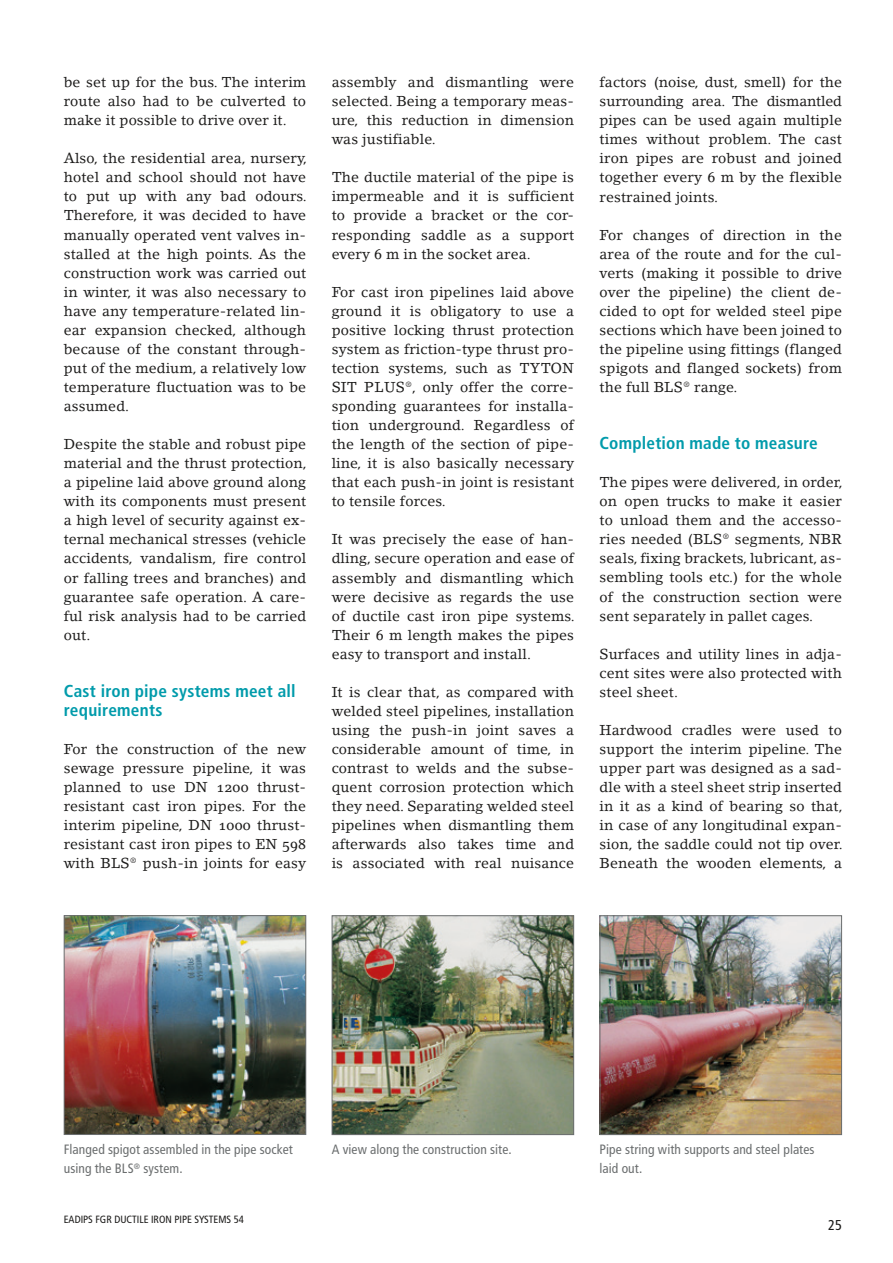
<style>
.page{position:relative;width:893px;height:1263px;background:#fff}
.page>*{position:absolute;margin:0;border:0;box-sizing:border-box;transform-origin:0 0}
.t1{font:700 condensed 17.25px/19px "Frutiger";letter-spacing:.01em;color:#009bab}
.t2{font:14.25px/19px "Lino Letter Roman Os F";letter-spacing:.01em;color:#1b1a19;text-align:justify}
.t3{font:condensed 14.25px "Frutiger";color:#1b1a19}
.t4{font:condensed 13.5px/19px "Frutiger";letter-spacing:.01em;color:#6b6e6f}
.t5{font:condensed 10.5px "Frutiger";color:#1b1a19}
</style>
<div class="page">
<img style="left:66px;top:917px;width:238px;height:216px">
<div style="left:64px;top:915px;width:242px;height:220px;border:1px solid #6b6e6f"></div>
<img style="left:334px;top:917px;width:238px;height:216px">
<div style="left:332px;top:915px;width:242px;height:220px;border:1px solid #6b6e6f"></div>
<img style="left:602px;top:917px;width:238px;height:216px">
<div style="left:600px;top:915px;width:242px;height:220px;border:1px solid #6b6e6f"></div>
<p class="t2" style="left:64px;top:73px;width:244px">be set up for the bus. The interim route also had to be culverted to make it possible to drive over it.</p>
<p class="t2" style="left:64px;top:149px;width:245px">Also, the residential area, nursery, hotel and school should not have to put up with any bad odours.<br>Therefore, it was decided to have manually operated vent valves in&shy;stalled at the high points. As the construction work was carried out in winter, it was also necessary to have any temperature-related lin&shy;ear expansion checked, although because of the constant through&shy;put of the medium, a relatively low temperature fluctuation was to be assumed.</p>
<p class="t2" style="left:64px;top:435px;width:245px">Despite the stable and robust pipe material and the thrust protection, a pipeline laid above ground along with its components must present a high level of security against ex&shy;ternal mechanical stresses (vehicle accidents, vandalism, fire control or falling trees and branches) and guarantee safe operation. A care&shy;ful risk analysis had to be carried out.</p>
<p class="t1" style="left:64px;top:681px;width:233px">Cast iron pipe systems meet all requirements</p>
<p class="t2" style="left:64px;top:739px;width:244px">For the construction of the new sewage pressure pipeline, it was planned to use DN 1200 thrust&shy;resistant cast iron pipes. For the interim pipeline, DN 1000 thrust&shy;resistant cast iron pipes to EN 598 with BLS® push-in joints for easy</p>
<p class="t2" style="left:332px;top:73px;width:244px">assembly and dismantling were selected. Being a temporary meas&shy;ure, this reduction in dimension was justifiable.</p>
<p class="t2" style="left:332px;top:168px;width:244px">The ductile material of the pipe is impermeable and it is sufficient to provide a bracket or the cor&shy;responding saddle as a support every 6 m in the socket area.</p>
<p class="t2" style="left:332px;top:282px;width:244px">For cast iron pipelines laid above ground it is obligatory to use a positive locking thrust protection system as friction-type thrust pro&shy;tection systems, such as TYTON SIT PLUS®, only offer the corre&shy;sponding guarantees for installa&shy;tion underground. Regardless of the length of the section of pipe&shy;line, it is also basically necessary that each push-in joint is resistant to tensile forces.</p>
<p class="t2" style="left:332px;top:530px;width:245px">It was precisely the ease of han&shy;dling, secure operation and ease of assembly and dismantling which were decisive as regards the use of ductile cast iron pipe systems.<br>Their 6 m length makes the pipes easy to transport and install.</p>
<p class="t2" style="left:332px;top:682px;width:244px">It is clear that, as compared with welded steel pipelines, installation using the push-in joint saves a considerable amount of time, in contrast to welds and the subse&shy;quent corrosion protection which they need. Separating welded steel pipelines when dismantling them afterwards also takes time and is associated with real nuisance</p>
<p class="t2" style="left:600px;top:73px;width:244px">factors (noise, dust, smell) for the surrounding area. The dismantled pipes can be used again multiple times without problem. The cast iron pipes are robust and joined together every 6 m by the flexible restrained joints.</p>
<p class="t2" style="left:600px;top:225px;width:244px">For changes of direction in the area of the route and for the cul&shy;verts (making it possible to drive over the pipeline) the client de&shy;cided to opt for welded steel pipe sections which have been joined to the pipeline using fittings (flanged spigots and flanged sockets) from the full BLS® range.</p>
<p class="t1" style="left:600px;top:434px;width:220px">Completion made to measure</p>
<p class="t2" style="left:600px;top:473px;width:245px">The pipes were delivered, in order, on open trucks to make it easier to unload them and the accesso&shy;ries needed (BLS® segments, NBR seals, fixing brackets, lubricant, as&shy;sembling tools etc.) for the whole of the construction section were sent separately in pallet cages.</p>
<p class="t2" style="left:600px;top:644px;width:244px">Surfaces and utility lines in adja&shy;cent sites were also protected with steel sheet.</p>
<p class="t2" style="left:600px;top:720px;width:245px">Hardwood cradles were used to support the interim pipeline. The upper part was designed as a sad&shy;dle with a steel sheet strip inserted in it as a kind of bearing so that, in case of any longitudinal expan&shy;sion, the saddle could not tip over.<br>Beneath the wooden elements, a</p>
<p class="t4" style="left:64px;top:1140px;width:231px">Flanged spigot assembled in the pipe socket using the BLS<sup>®</sup> system.</p>
<p class="t4" style="left:332px;top:1140px;width:181px">A view along the construction site.</p>
<p class="t4" style="left:600px;top:1140px;width:216px">Pipe string with supports and steel plates laid out.</p>
<p class="t5" style="left:64px;top:1213px;width:182px">EADIPS FGR DUCTILE IRON PIPE SYSTEMS 54</p>
<p class="t3" style="left:828px;top:1217px;width:15px">25</p>
</div>
